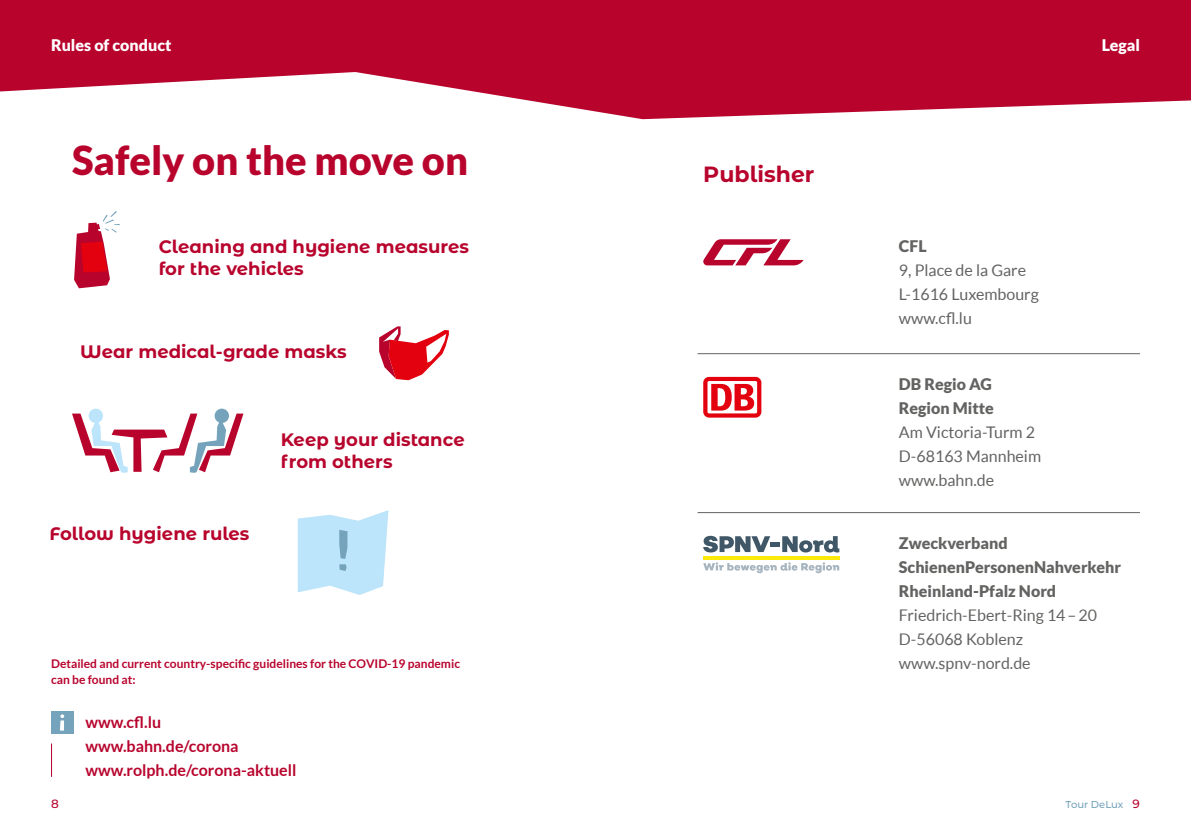
<style>
.page{position:relative;width:1191px;height:840px;background:#fff}
.page>*{position:absolute;margin:0;border:0;box-sizing:border-box;transform-origin:0 0}
.Kopfzeile-Black-rech{font:900 39.8px "Lato";color:#b8042d}
.t1{font:700 22px "Montserrat Alternates";color:#b8042d}
.t2{font:700 18px/21.6px "Montserrat Alternates";color:#b8042d}
.Fließtext_eingerückt{font:16px "Lato";color:#636362}
.Fließtext_eingerückt-2{font:900 16px "Lato";color:#636362}
.t3{font:700 16px/24px "Lato";color:#b8042d}
.Fließtext_rot{font:16px "Lato";color:#636362}
.Kopfzeile-Black-rech-2{font:900 16px "Lato";color:#fff}
.Links{font:700 12px/16px "Lato";color:#b8042d}
.t4{font:500 12px "Montserrat Alternates";color:#b8042d}
.t5{font:500 10px "Montserrat Alternates";color:#74a3bb}
.s1{font-size:12px;color:#b8042d}
</style>
<div class="page">
<svg style="left:0;top:0;width:1191px;height:119px;fill:#b8042d"></svg>
<svg style="left:703px;top:535px;width:136px;height:17px"></svg>
<svg style="left:703px;top:562px;width:136px;height:11px"></svg>
<svg style="left:703px;top:556px;width:136px;height:3px"></svg>
<svg style="left:703px;top:376px;width:58px;height:41px"></svg>
<hr style="left:697px;top:353px;width:443px;height:1px;background:#636362">
<hr style="left:697px;top:512px;width:443px;height:1px;background:#636362">
<svg style="left:74px;top:211px;width:46px;height:77px"></svg>
<svg style="left:379px;top:326px;width:70px;height:54px"></svg>
<svg style="left:72px;top:408px;width:171px;height:65px"></svg>
<svg style="left:298px;top:510px;width:90px;height:84px;background:#c3e5f8"></svg>
<div style="left:51px;top:711px;width:22px;height:22px;background:#74a3bb"></div>
<svg style="left:60px;top:714px;width:4px;height:16px"></svg>
<hr style="left:51px;top:743px;width:1px;height:33px;background:#b8042d">
<svg style="left:703px;top:239px;width:100px;height:26px"></svg>
<p class="Kopfzeile-Black-rech-2" style="left:51px;top:36px;width:122px">Rules of conduct</p>
<p class="Kopfzeile-Black-rech" style="left:72px;top:137px;width:397px">Safely on the move on</p>
<p class="t2" style="left:159px;top:235px;width:312px">Cleaning and hygiene measures for the vehicles</p>
<p class="t2" style="left:80px;top:339px;width:268px">Wear medical-grade masks</p>
<p class="t2" style="left:50px;top:521px;width:201px">Follow hygiene rules</p>
<p class="t2" style="left:281px;top:428px;width:185px">Keep your distance from others</p>
<p class="Links" style="left:51px;top:655px;width:410px">Detailed and current country-specific guidelines for the COVID-19 pandemic can be found at:</p>
<p class="t3" style="left:86px;top:709px;width:154px">www.cfl.lu www.bahn.de/corona</p>
<p class="t3" style="left:86px;top:757px;width:212px">www.rolph.de/corona-aktuell</p>
<p class="t1" style="left:703px;top:158px;width:113px">Publisher</p>
<p class="Kopfzeile-Black-rech-2" style="left:1101px;top:36px;width:40px">Legal</p>
<p class="Fließtext_eingerückt-2" style="left:899px;top:237px;width:29px">CFL</p>
<p class="Fließtext_eingerückt" style="left:899px;top:261px;width:129px">9, Place de la Gare</p>
<p class="Fließtext_eingerückt" style="left:899px;top:285px;width:141px">L-1616 Luxembourg</p>
<p class="Fließtext_eingerückt" style="left:899px;top:309px;width:75px">www.cfl.lu</p>
<p class="Fließtext_eingerückt-2" style="left:899px;top:374px;width:94px">DB Regio AG</p>
<p class="Fließtext_eingerückt-2" style="left:899px;top:398px;width:97px">Region Mitte</p>
<p class="Fließtext_rot" style="left:899px;top:423px;width:138px">Am Victoria-Turm 2</p>
<p class="Fließtext_rot" style="left:899px;top:447px;width:144px">D-68163 Mannheim</p>
<p class="Fließtext_rot" style="left:899px;top:471px;width:97px">www.bahn.de</p>
<p class="Fließtext_eingerückt-2" style="left:899px;top:533px;width:110px">Zweckverband</p>
<p class="Fließtext_eingerückt-2" style="left:899px;top:557px;width:223px">SchienenPersonenNahverkehr</p>
<p class="Fließtext_eingerückt-2" style="left:899px;top:581px;width:159px">Rheinland-Pfalz Nord</p>
<p class="Fließtext_eingerückt" style="left:899px;top:605px;width:200px">Friedrich-Ebert-Ring 14–20</p>
<p class="Fließtext_eingerückt" style="left:899px;top:629px;width:126px">D-56068 Koblenz</p>
<p class="Fließtext_eingerückt" style="left:899px;top:653px;width:133px">www.spnv-nord.de</p>
<p class="t4" style="left:51px;top:795px;width:9px">8</p>
<p class="t5" style="left:1065px;top:797px;width:76px">Tour DeLux <span class="s1">9</span></p>
</div>
